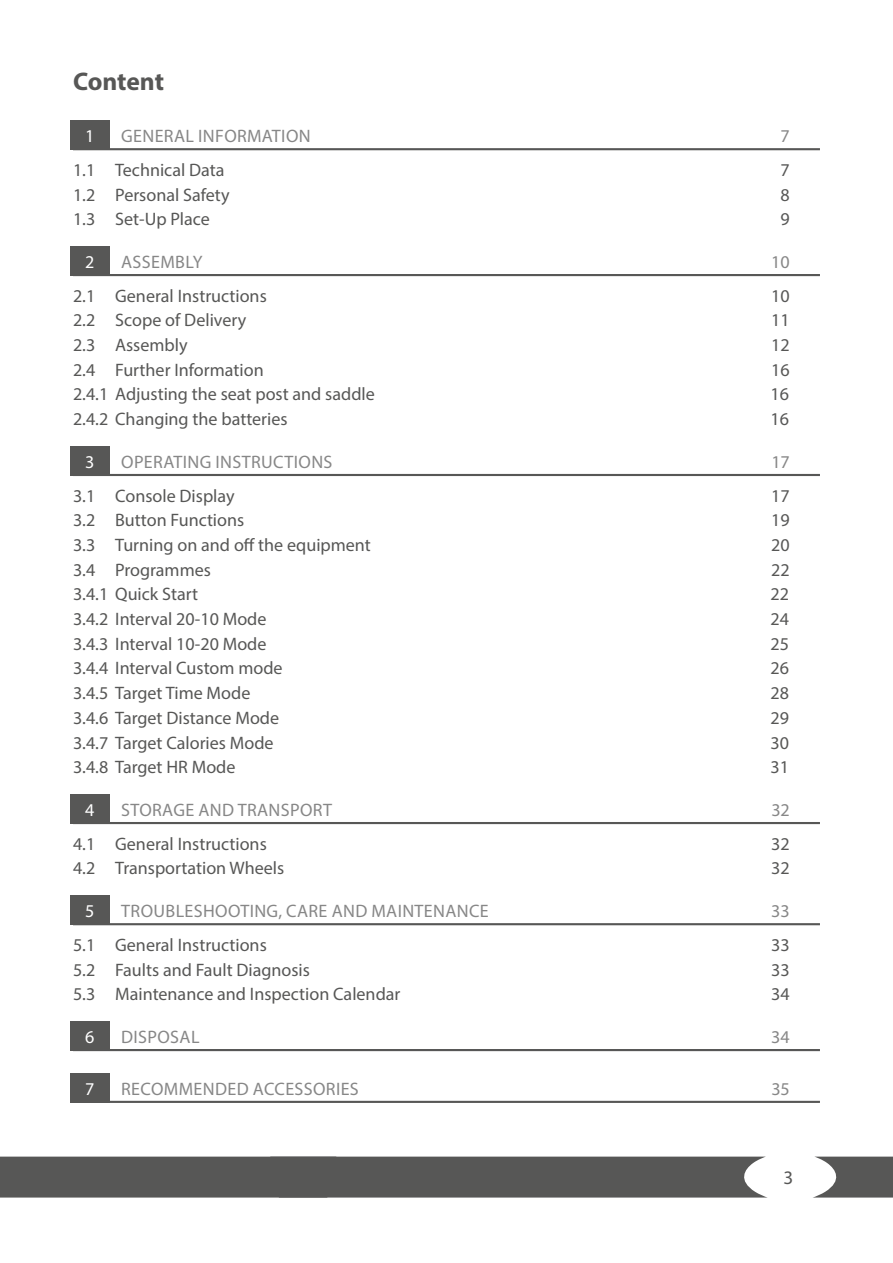
<style>
.page{position:relative;width:893px;height:1263px;background:#fff}
.page>*{position:absolute;margin:0;border:0;box-sizing:border-box;transform-origin:0 0}
.Sonderüberschrift_IV{font:700 25.5px "Myriad Pro";letter-spacing:-.005em;color:#575756}
.t1{font:19.2px "Myriad Pro";color:#575756}
.t2{font:18px "Myriad Pro";color:#575756}
.t3{font:18px "Myriad Pro";letter-spacing:.02em;color:#878787}
.t4{font:18px "Myriad Pro";color:#fff}
</style>
<div class="page">
<svg style="left:814px;top:1156px;width:79px;height:41px"></svg>
<div style="left:0;top:1156px;width:766px;height:41px;background:#575756"></div>
<div style="left:70px;top:120px;width:39px;height:30px;background:#575756"></div>
<hr style="left:73px;top:148px;width:747px;height:2px;background:#575756">
<div style="left:70px;top:246px;width:39px;height:29px;background:#575756"></div>
<hr style="left:73px;top:274px;width:747px;height:2px;background:#575756">
<div style="left:70px;top:446px;width:39px;height:29px;background:#575756"></div>
<hr style="left:73px;top:474px;width:747px;height:2px;background:#575756">
<div style="left:70px;top:794px;width:39px;height:29px;background:#575756"></div>
<hr style="left:73px;top:822px;width:747px;height:2px;background:#575756">
<div style="left:70px;top:895px;width:39px;height:30px;background:#575756"></div>
<hr style="left:73px;top:923px;width:747px;height:2px;background:#575756">
<div style="left:70px;top:1021px;width:39px;height:29px;background:#575756"></div>
<hr style="left:73px;top:1049px;width:747px;height:2px;background:#575756">
<div style="left:70px;top:1073px;width:39px;height:29px;background:#575756"></div>
<hr style="left:73px;top:1101px;width:747px;height:2px;background:#575756">
<p class="Sonderüberschrift_IV" style="left:73px;top:65px;width:93px">Content</p>
<p class="t4" style="left:85px;top:125px;width:11px">1</p>
<p class="t3" style="left:121px;top:125px;width:191px">GENERAL INFORMATION</p>
<p class="t3" style="left:781px;top:125px;width:11px">7</p>
<p class="t2" style="left:73px;top:159px;width:153px">1.1 Technical Data</p>
<p class="t2" style="left:781px;top:159px;width:11px">7</p>
<p class="t2" style="left:73px;top:183px;width:158px">1.2 Personal Safety</p>
<p class="t2" style="left:781px;top:183px;width:11px">8</p>
<p class="t2" style="left:73px;top:208px;width:138px">1.3 Set-Up Place</p>
<p class="t2" style="left:781px;top:208px;width:11px">9</p>
<p class="t4" style="left:85px;top:251px;width:11px">2</p>
<p class="t3" style="left:121px;top:251px;width:83px">ASSEMBLY</p>
<p class="t3" style="left:771px;top:251px;width:20px">10</p>
<p class="t2" style="left:73px;top:285px;width:195px">2.1 General Instructions</p>
<p class="t2" style="left:771px;top:285px;width:20px">10</p>
<p class="t2" style="left:73px;top:309px;width:175px">2.2 Scope of Delivery</p>
<p class="t2" style="left:771px;top:309px;width:20px">11</p>
<p class="t2" style="left:73px;top:334px;width:116px">2.3 Assembly</p>
<p class="t2" style="left:771px;top:334px;width:20px">12</p>
<p class="t2" style="left:73px;top:359px;width:192px">2.4 Further Information</p>
<p class="t2" style="left:771px;top:359px;width:20px">16</p>
<p class="t2" style="left:73px;top:383px;width:303px">2.4.1 Adjusting the seat post and saddle</p>
<p class="t2" style="left:771px;top:383px;width:20px">16</p>
<p class="t2" style="left:73px;top:408px;width:216px">2.4.2 Changing the batteries</p>
<p class="t2" style="left:771px;top:408px;width:20px">16</p>
<p class="t4" style="left:85px;top:451px;width:11px">3</p>
<p class="t3" style="left:121px;top:451px;width:213px">OPERATING INSTRUCTIONS</p>
<p class="t3" style="left:771px;top:451px;width:20px">17</p>
<p class="t2" style="left:73px;top:484px;width:163px">3.1 Console Display</p>
<p class="t2" style="left:771px;top:484px;width:20px">17</p>
<p class="t2" style="left:73px;top:509px;width:173px">3.2 Button Functions</p>
<p class="t2" style="left:771px;top:509px;width:20px">19</p>
<p class="t2" style="left:73px;top:534px;width:299px">3.3 Turning on and off the equipment</p>
<p class="t2" style="left:771px;top:534px;width:20px">20</p>
<p class="t2" style="left:73px;top:558px;width:139px">3.4 Programmes</p>
<p class="t2" style="left:771px;top:558px;width:20px">22</p>
<p class="t2" style="left:73px;top:583px;width:127px">3.4.1 Quick Start</p>
<p class="t2" style="left:771px;top:583px;width:20px">22</p>
<p class="t2" style="left:73px;top:608px;width:195px">3.4.2 Interval 20-10 Mode</p>
<p class="t2" style="left:771px;top:608px;width:20px">24</p>
<p class="t2" style="left:73px;top:633px;width:195px">3.4.3 Interval 10-20 Mode</p>
<p class="t2" style="left:771px;top:633px;width:20px">25</p>
<p class="t2" style="left:73px;top:657px;width:211px">3.4.4 Interval Custom mode</p>
<p class="t2" style="left:771px;top:657px;width:20px">26</p>
<p class="t2" style="left:73px;top:682px;width:179px">3.4.5 Target Time Mode</p>
<p class="t2" style="left:771px;top:682px;width:20px">28</p>
<p class="t2" style="left:73px;top:707px;width:208px">3.4.6 Target Distance Mode</p>
<p class="t2" style="left:771px;top:707px;width:20px">29</p>
<p class="t2" style="left:73px;top:731px;width:202px">3.4.7 Target Calories Mode</p>
<p class="t2" style="left:771px;top:731px;width:20px">30</p>
<p class="t2" style="left:73px;top:756px;width:164px">3.4.8 Target HR Mode</p>
<p class="t2" style="left:771px;top:756px;width:20px">31</p>
<p class="t4" style="left:85px;top:799px;width:11px">4</p>
<p class="t3" style="left:121px;top:799px;width:212px">STORAGE AND TRANSPORT</p>
<p class="t3" style="left:771px;top:799px;width:20px">32</p>
<p class="t2" style="left:73px;top:832px;width:195px">4.1 General Instructions</p>
<p class="t2" style="left:771px;top:832px;width:20px">32</p>
<p class="t2" style="left:73px;top:857px;width:213px">4.2 Transportation Wheels</p>
<p class="t2" style="left:771px;top:857px;width:20px">32</p>
<p class="t4" style="left:85px;top:900px;width:11px">5</p>
<p class="t3" style="left:121px;top:900px;width:369px">TROUBLESHOOTING, CARE AND MAINTENANCE</p>
<p class="t3" style="left:771px;top:900px;width:20px">33</p>
<p class="t2" style="left:73px;top:934px;width:195px">5.1 General Instructions</p>
<p class="t2" style="left:771px;top:934px;width:20px">33</p>
<p class="t2" style="left:73px;top:958px;width:238px">5.2 Faults and Fault Diagnosis</p>
<p class="t2" style="left:771px;top:958px;width:20px">33</p>
<p class="t2" style="left:73px;top:983px;width:329px">5.3 Maintenance and Inspection Calendar</p>
<p class="t2" style="left:771px;top:983px;width:20px">34</p>
<p class="t4" style="left:85px;top:1026px;width:11px">6</p>
<p class="t3" style="left:121px;top:1026px;width:80px">DISPOSAL</p>
<p class="t3" style="left:771px;top:1026px;width:20px">34</p>
<p class="t4" style="left:85px;top:1078px;width:11px">7</p>
<p class="t3" style="left:121px;top:1078px;width:239px">RECOMMENDED ACCESSORIES</p>
<p class="t3" style="left:771px;top:1078px;width:20px">35</p>
<p class="t1" style="left:784px;top:1166px;width:11px">3</p>
</div>
